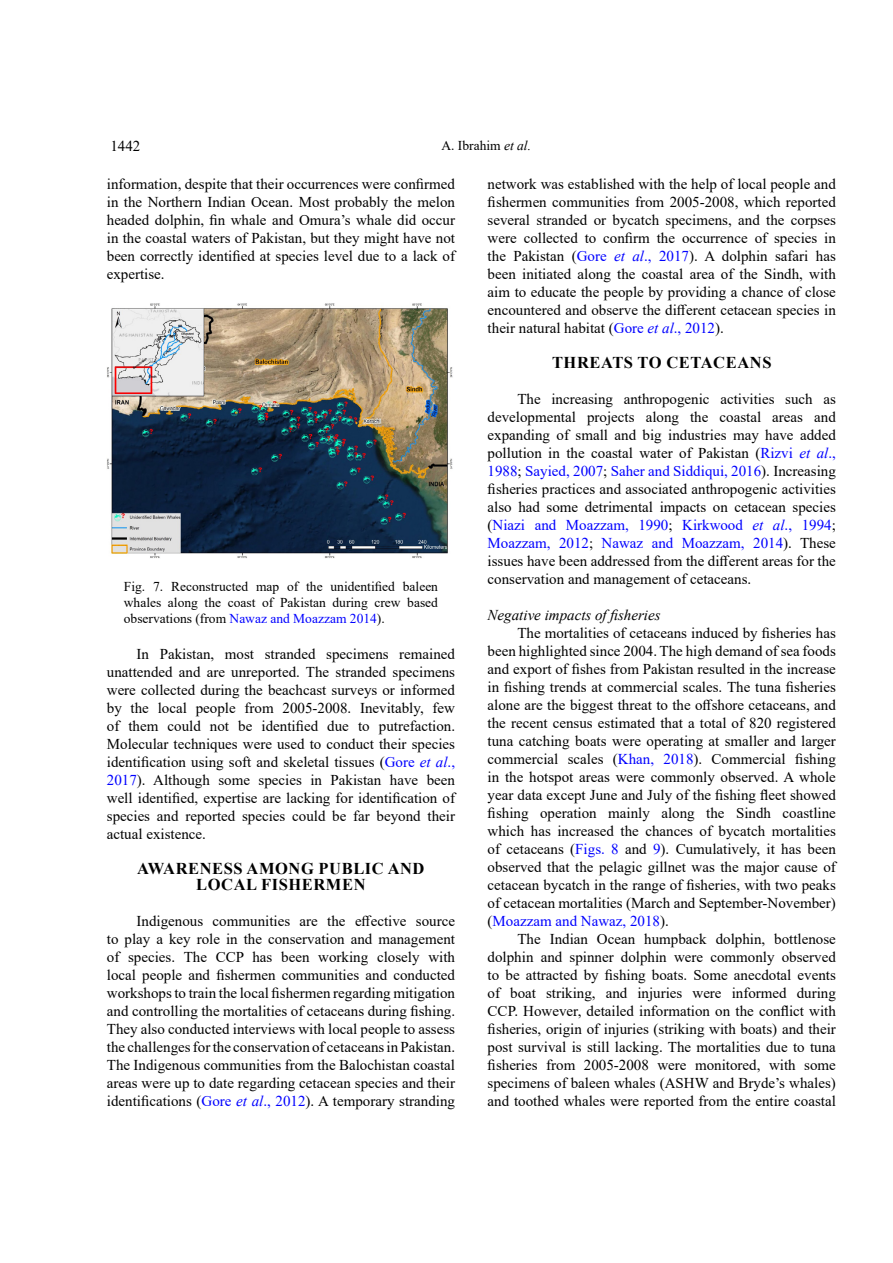
<style>
.page{position:relative;width:893px;height:1263px;background:#fff}
.page>*{position:absolute;margin:0;border:0;box-sizing:border-box;transform-origin:0 0}
.t1{font:700 16.5px/16.5px "Times New Roman";letter-spacing:.035em;color:#000;text-align:center}
.t2{font:15px/18px "Times New Roman";color:#000;text-align:justify}
.t3{font:italic 15px "Times New Roman";color:#000}
.t4{font:13.5px/16.2px "Times New Roman";color:#000;text-align:justify}
.s1{font-style:italic}
.s2{color:#00f}
.s3{font-style:italic;color:#00f}
</style>
<div class="page">
<img style="left:107px;top:303px;width:346px;height:255px">
<p class="t2" style="left:110px;top:136px;width:31px">1442</p>
<p class="t4" style="left:441px;top:136px;width:91px">A. Ibrahim <span class="s1">et al.</span></p>
<p class="t2" style="left:107px;top:174px;width:350px">information, despite that their occurrences were confirmed in the Northern Indian Ocean. Most probably the melon headed dolphin, fin whale and Omura’s whale did occur in the coastal waters of Pakistan, but they might have not been correctly identified at species level due to a lack of expertise.</p>
<p class="t2" style="left:488px;top:175px;width:350px">network was established with the help of local people and fishermen communities from 2005-2008, which reported several stranded or bycatch specimens, and the corpses were collected to confirm the occurrence of species in the Pakistan (<span class="s2">Gore</span> <span class="s3">et al</span><span class="s2">., 2017</span>). A dolphin safari has been initiated along the coastal area of the Sindh, with aim to educate the people by providing a chance of close encountered and observe the different cetacean species in their natural habitat (<span class="s2">Gore</span> <span class="s3">et al</span><span class="s2">., 2012</span>).</p>
<p class="t1" style="left:552px;top:353px;width:221px">THREATS TO CETACEANS</p>
<p class="t2" style="left:488px;top:389px;width:350px;text-indent:30px">The increasing anthropogenic activities such as developmental projects along the coastal areas and expanding of small and big industries may have added pollution in the coastal water of Pakistan (<span class="s2">Rizvi</span> <span class="s3">et al</span><span class="s2">., 1988</span>; <span class="s2">Sayied, 2007</span>; <span class="s2">Saher and Siddiqui, 2016</span>). Increasing fisheries practices and associated anthropogenic activities also had some detrimental impacts on cetacean species (<span class="s2">Niazi and Moazzam, 1990</span>; <span class="s2">Kirkwood</span> <span class="s3">et al</span><span class="s2">., 1994</span>; <span class="s2">Moazzam, 2012</span>; <span class="s2">Nawaz and Moazzam, 2014</span>). These issues have been addressed from the different areas for the conservation and management of cetaceans.</p>
<p class="t3" style="left:488px;top:604px;width:174px">Negative impacts of fisheries</p>
<p class="t2" style="left:488px;top:623px;width:350px;text-indent:30px">The mortalities of cetaceans induced by fisheries has been highlighted since 2004. The high demand of sea foods and export of fishes from Pakistan resulted in the increase in fishing trends at commercial scales. The tuna fisheries alone are the biggest threat to the offshore cetaceans, and the recent census estimated that a total of 820 registered tuna catching boats were operating at smaller and larger commercial scales (<span class="s2">Khan, 2018</span>). Commercial fishing in the hotspot areas were commonly observed. A whole year data except June and July of the fishing fleet showed fishing operation mainly along the Sindh coastline which has increased the chances of bycatch mortalities of cetaceans (<span class="s2">Figs. 8</span> and <span class="s2">9</span>). Cumulatively, it has been observed that the pelagic gillnet was the major cause of cetacean bycatch in the range of fisheries, with two peaks of cetacean mortalities (March and September-November) (<span class="s2">Moazzam and Nawaz, 2018</span>).</p>
<p class="t2" style="left:488px;top:929px;width:350px;text-indent:30px">The Indian Ocean humpback dolphin, bottlenose dolphin and spinner dolphin were commonly observed to be attracted by fishing boats. Some anecdotal events of boat striking, and injuries were informed during CCP. However, detailed information on the conflict with fisheries, origin of injuries (striking with boats) and their post survival is still lacking. The mortalities due to tuna fisheries from 2005-2008 were monitored, with some specimens of baleen whales (ASHW and Bryde’s whales) and toothed whales were reported from the entire coastal</p>
<p class="t4" style="left:124px;top:578px;width:316px">Fig. 7. Reconstructed map of the unidentified baleen whales along the coast of Pakistan during crew based observations (from <span class="s2">Nawaz and Moazzam 2014</span>).</p>
<p class="t2" style="left:107px;top:645px;width:350px;text-indent:30px">In Pakistan, most stranded specimens remained unattended and are unreported. The stranded specimens were collected during the beachcast surveys or informed by the local people from 2005-2008. Inevitably, few of them could not be identified due to putrefaction.<br>Molecular techniques were used to conduct their species identification using soft and skeletal tissues (<span class="s2">Gore</span> <span class="s3">et al</span><span class="s2">., 2017</span>). Although some species in Pakistan have been well identified, expertise are lacking for identification of species and reported species could be far beyond their actual existence.</p>
<p class="t1" style="left:137px;top:860px;width:289px">AWARENESS AMONG PUBLIC AND<br>LOCAL FISHERMEN</p>
<p class="t2" style="left:107px;top:912px;width:350px;text-indent:30px">Indigenous communities are the effective source to play a key role in the conservation and management of species. The CCP has been working closely with local people and fishermen communities and conducted workshops to train the local fishermen regarding mitigation and controlling the mortalities of cetaceans during fishing.<br>They also conducted interviews with local people to assess the challenges for the conservation of cetaceans in Pakistan.<br>The Indigenous communities from the Balochistan coastal areas were up to date regarding cetacean species and their identifications (<span class="s2">Gore</span> <span class="s3">et al</span><span class="s2">., 2012</span>). A temporary stranding</p>
</div>
